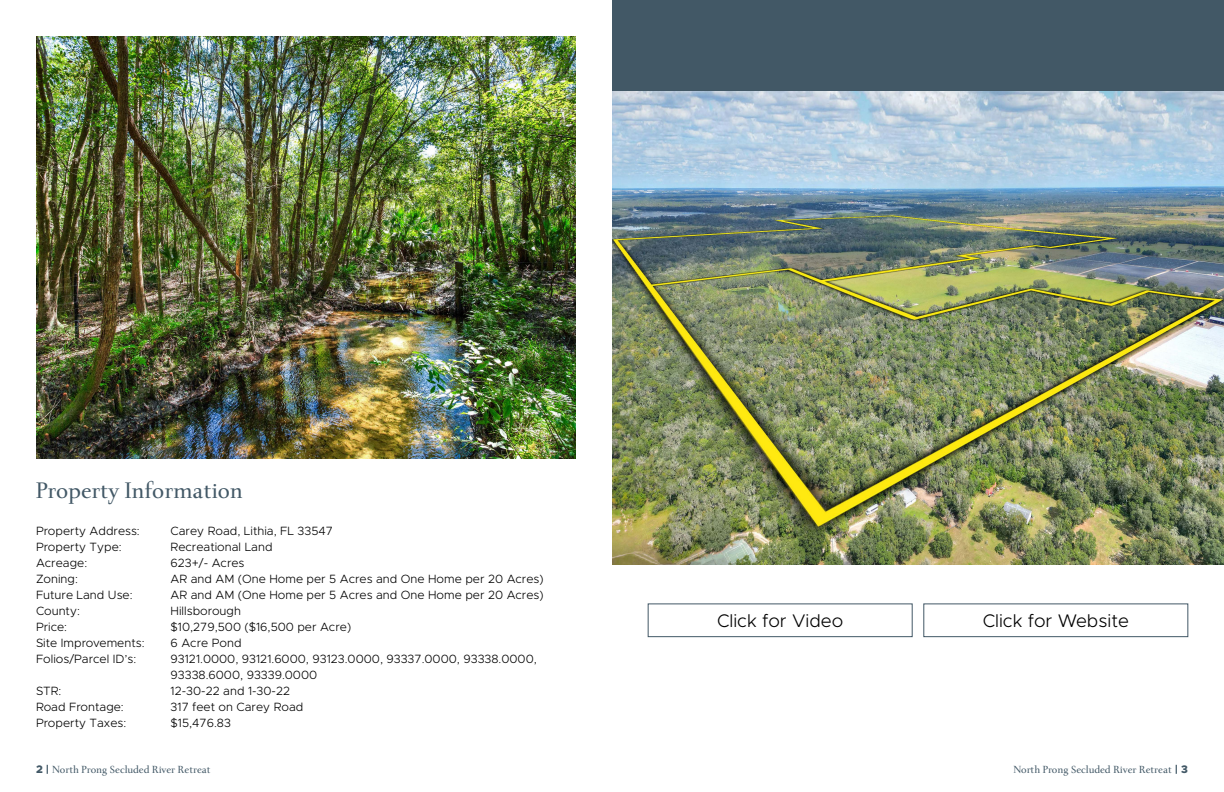
<style>
.page{position:relative;width:1224px;height:792px;background:#fff}
.page>*{position:absolute;margin:0;border:0;box-sizing:border-box;transform-origin:0 0}
.t1{font:24px "Medio";color:#425866}
.t2{font:300 18.3px "Metropolis";color:#000}
.t3{font:300 12px/16px "Metropolis";color:#000}
.t4{font:11px "Medio";color:#425866}
.s1{font-family:"Metropolis";font-weight:800}
</style>
<div class="page">
<div style="left:612px;top:0;width:612px;height:374px;background:#425866"></div>
<img style="left:36px;top:36px;width:540px;height:423px">
<div style="left:648px;top:603px;width:265px;height:34px;border:1px solid #425866"></div>
<div style="left:923px;top:603px;width:265px;height:34px;border:1px solid #425866"></div>
<img style="left:612px;top:92px;width:612px;height:473px">
<h1 class="t1" style="left:36px;top:480px;width:208px">Property Information</h1>
<p class="t3" style="left:36px;top:523px;width:110px">Property Address:<br>Property Type:<br>Acreage:<br>Zoning:<br>Future Land Use:<br>County:<br>Price:<br>Site Improvements:<br>Folios/Parcel ID’s:</p>
<p class="t3" style="left:36px;top:682px;width:92px">STR:<br>Road Frontage:<br>Property Taxes:</p>
<p class="t3" style="left:171px;top:522px;width:375px">Carey Road, Lithia, FL 33547<br>Recreational Land<br>623+/- Acres<br>AR and AM (One Home per 5 Acres and One Home per 20 Acres)<br>AR and AM (One Home per 5 Acres and One Home per 20 Acres)<br>Hillsborough<br>$10,279,500 ($16,500 per Acre)<br>6 Acre Pond<br>93121.0000, 93121.6000, 93123.0000, 93337.0000, 93338.0000,<br>93338.6000, 93339.0000<br>12-30-22 and 1-30-22<br>317 feet on Carey Road<br>$15,476.83</p>
<h2 class="t2" style="left:717px;top:609px;width:128px">Click for Video</h2>
<h2 class="t2" style="left:983px;top:609px;width:148px">Click for Website</h2>
<p class="t4" style="left:36px;top:765px;width:176px"><span class="s1">2 |</span> North Prong Secluded River Retreat</p>
<p class="t4" style="left:1013px;top:765px;width:176px">North Prong Secluded River Retreat <span class="s1">| 3</span></p>
</div>
